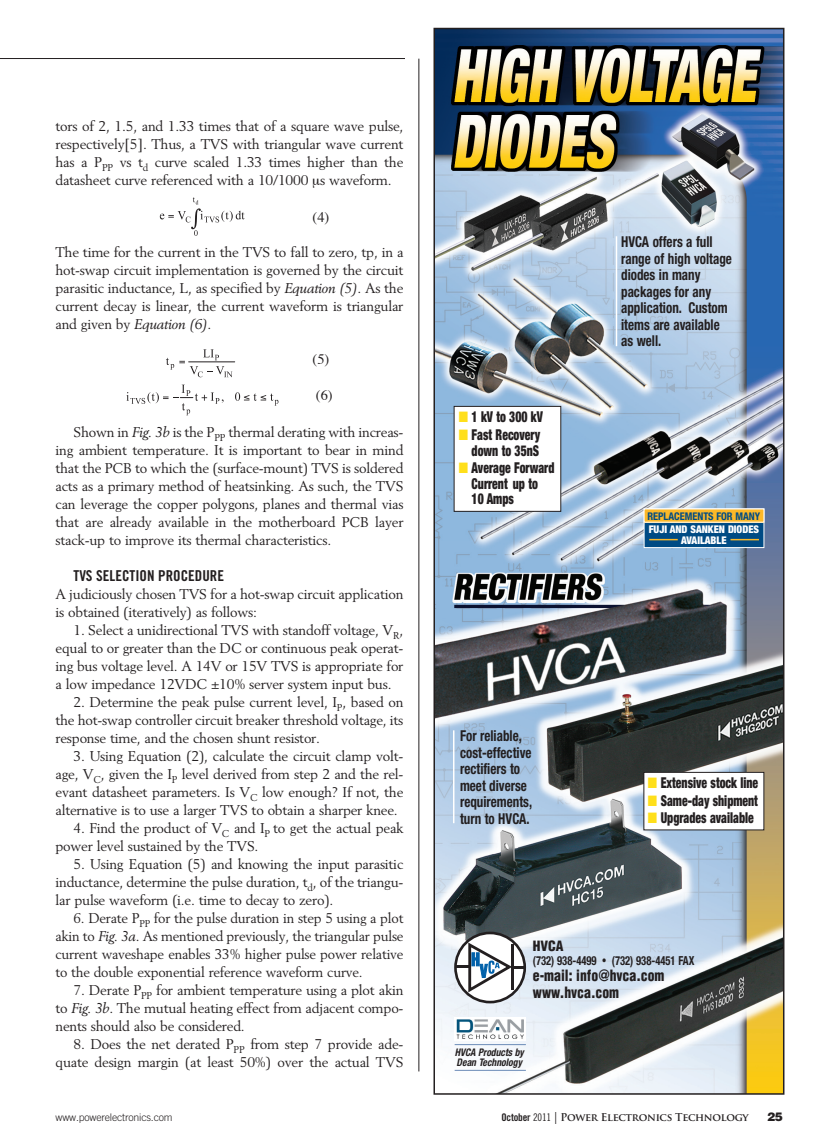
<style>
.page{position:relative;width:837px;height:1148px;background:#fff}
.page>*{position:absolute;margin:0;border:0;box-sizing:border-box;transform-origin:0 0}
.t1{font:900 condensed 15.15px/16.5px "Helvetica";color:#231f20;scale:.9 1}
.t2{font:700 condensed 15px/16.5px "Helvetica Neue";color:#231f20;scale:.87 1}
.t3{font:900 condensed 15px/15.8px "Helvetica Neue";color:#231f20;text-align:right;scale:.78 1}
.text{font:15px "Trade Gothic LT Std Bd Cn 20";color:#231f20}
.t4{font:14.4px "Times";color:#231f20}
.text-2{font:13.95px/18px "Berling LT Std";letter-spacing:-.015em;color:#231f20;text-align:justify}
.text_no_indent{font:13.95px/18px "Berling LT Std";letter-spacing:-.015em;color:#231f20;text-align:justify}
.t5{font:900 condensed 13.8px "Helvetica";color:#231f20}
.t6{font:700 condensed 12.45px "Helvetica Neue";color:#231f20;scale:.85 1}
.t7{font:900 12px "Helvetica LT Std";color:#231f20}
.t8{font:700 condensed 10.65px/13.5px "Helvetica Neue";color:#004b84}
.t9{font:900 condensed 10.65px "Helvetica Neue";color:#fff}
.t10{font:700 10.5px "Trajan Pro";letter-spacing:-.03em;color:#231f20}
.t11{font:italic 700 condensed 10.5px/10.5px "Helvetica Neue";color:#231f20;scale:.92 1}
.t12{font:300 10.5px "Trade Gothic LT Std";letter-spacing:-.015em;color:#231f20}
.s1{font-style:italic}
.s2{color:#ffdf1b}
.s3{font-weight:900;color:#fff}
.s4{font-family:"Helvetica";font-weight:400}
.s5{font-family:"Trade Gothic LT Std Bd Cn 20";font-weight:400}
.s6{font-family:"Trade Gothic LT Std Cn 18";font-weight:400}
.s7{font-family:"Helvetica LT Std";font-weight:300;font-size:12px}
</style>
<div class="page">
<hr style="left:0;top:58px;width:405px;height:1px;background:#231f20">
<hr style="left:418px;top:59px;width:1px;height:1012px;background:#231f20">
<svg style="left:160px;top:197px;width:85px;height:39px"></svg>
<hr style="left:189px;top:361px;width:46px;height:1px;background:#231f20">
<svg style="left:166px;top:349px;width:67px;height:28px"></svg>
<svg style="left:235px;top:392px;width:43px;height:13px"></svg>
<svg style="left:126px;top:384px;width:98px;height:31px"></svg>
<img style="left:433px;top:27px;width:352px;height:1068px">
<p class="text-2" style="left:56px;top:116px;width:350px">tors of 2, 1.5, and 1.33 times that of a square wave pulse, respectively[5]. Thus, a TVS with triangular wave current has a P<sub>PP</sub> vs t<sub>d</sub> curve scaled 1.33 times higher than the datasheet curve referenced with a 10/1000 s waveform.</p>
<p class="t4" style="left:313px;top:125px;width:18px">(3)</p>
<p class="t4" style="left:316px;top:153px;width:18px">(3)</p>
<p class="t4" style="left:313px;top:203px;width:18px">(4)</p>
<p class="t4" style="left:316px;top:231px;width:18px">(4)</p>
<p class="text_no_indent" style="left:56px;top:242px;width:350px">The time for the current in the TVS to fall to zero, tp, in a hot-swap circuit implementation is governed by the circuit parasitic inductance, L, as specified by <span class="s1">Equation (5)</span>. As the current decay is linear, the current waveform is triangular and given by <span class="s1">Equation (6)</span>.</p>
<p class="t4" style="left:313px;top:266px;width:18px">(4)</p>
<p class="t4" style="left:313px;top:283px;width:18px">(5)</p>
<p class="t4" style="left:313px;top:346px;width:18px">(5)</p>
<p class="t4" style="left:313px;top:354px;width:18px">(6)</p>
<p class="t4" style="left:316px;top:382px;width:18px">(6)</p>
<p class="text-2" style="left:56px;top:422px;width:350px;text-indent:18px">Shown in <span class="s1">Fig. 3b</span> is the P<sub>PP</sub> thermal derating with increas&shy;ing ambient temperature. It is important to bear in mind that the PCB to which the (surface-mount) TVS is soldered acts as a primary method of heatsinking. As such, the TVS can leverage the copper polygons, planes and thermal vias that are already available in the motherboard PCB layer stack-up to improve its thermal characteristics.</p>
<p class="text" style="left:74px;top:566px;width:152px">TVS SELECTION PROCEDURE</p>
<p class="text_no_indent" style="left:56px;top:584px;width:349px">A judiciously chosen TVS for a hot-swap circuit application is obtained (iteratively) as follows:</p>
<p class="text-2" style="left:56px;top:620px;width:350px;text-indent:18px">1. Select a unidirectional TVS with standoff voltage, V<sub>R</sub>, equal to or greater than the DC or continuous peak operat&shy;ing bus voltage level. A 14V or 15V TVS is appropriate for a low impedance 12VDC ±10% server system input bus.</p>
<p class="text-2" style="left:56px;top:692px;width:350px;text-indent:18px">2. Determine the peak pulse current level, I<sub>P</sub>, based on the hot-swap controller circuit breaker threshold voltage, its response time, and the chosen shunt resistor.</p>
<p class="text-2" style="left:56px;top:746px;width:350px;text-indent:18px">3. Using Equation (2), calculate the circuit clamp volt&shy;age, V<sub>C</sub>, given the I<sub>P</sub> level derived from step 2 and the rel&shy;evant datasheet parameters. Is V<sub>C</sub> low enough? If not, the alternative is to use a larger TVS to obtain a sharper knee.</p>
<p class="text-2" style="left:56px;top:818px;width:350px;text-indent:18px">4. Find the product of V<sub>C</sub> and I<sub>P</sub> to get the actual peak power level sustained by the TVS.</p>
<p class="text-2" style="left:56px;top:854px;width:350px;text-indent:18px">5. Using Equation (5) and knowing the input parasitic inductance, determine the pulse duration, t<sub>d</sub>, of the triangu&shy;lar pulse waveform (i.e. time to decay to zero).</p>
<p class="text-2" style="left:56px;top:908px;width:349px;text-indent:18px">6. Derate P<sub>PP</sub> for the pulse duration in step 5 using a plot akin to <span class="s1">Fig. 3a</span>. As mentioned previously, the triangular pulse current waveshape enables 33% higher pulse power relative to the double exponential reference waveform curve.</p>
<p class="text-2" style="left:56px;top:980px;width:350px;text-indent:18px">7. Derate P<sub>PP</sub> for ambient temperature using a plot akin to <span class="s1">Fig. 3b</span>. The mutual heating effect from adjacent compo&shy;nents should also be considered.</p>
<p class="text-2" style="left:56px;top:1034px;width:350px;text-align:right">8. Does the net derated P<sub>PP</sub> from step 7 provide ade&shy;quate design margin (at least 50%) over the actual TVS</p>
<p class="t4" style="left:313px;top:417px;width:18px">(6)</p>
<p class="t3" style="left:459px;top:409px;width:109px"><span class="s2">■</span> 1 kV to 300 kV</p>
<p class="t3" style="left:459px;top:426px;width:106px"><span class="s2">■</span> Fast Recovery down to 35nS</p>
<p class="t3" style="left:472px;top:459px;width:108px;text-align:left;text-indent:-13px"><span class="s2">■</span> Average Forward<br>Current up to<br>10 Amps</p>
<p class="t2" style="left:621px;top:233px;width:129px">HVCA offers a full range of high voltage diodes in many packages for any application. Custom items are available as well.</p>
<p class="t8" style="left:647px;top:509px;width:114px">REPLACEMENTS FOR MANY<br><span class="s3">FUJI AND SANKEN DIODES</span></p>
<p class="t9" style="left:681px;top:533px;width:47px">AVAILABLE</p>
<p class="t2" style="left:460px;top:727px;width:84px">For reliable, cost-effective rectifiers to meet diverse requirements, turn to HVCA.</p>
<p class="t3" style="left:648px;top:775px;width:143px"><span class="s2">■</span> Extensive stock line</p>
<p class="t3" style="left:648px;top:792px;width:143px"><span class="s2">■</span> Same-day shipment</p>
<p class="t3" style="left:648px;top:809px;width:137px"><span class="s2">■</span> Upgrades available</p>
<p class="t5" style="left:533px;top:937px;width:32px">HVCA</p>
<p class="t6" style="left:533px;top:952px;width:192px">(732) 938-4499 <span class="s4">•</span> (732) 938-4451 FAX</p>
<p class="t1" style="left:533px;top:967px;width:148px">e-mail: info@hvca.com www.hvca.com</p>
<p class="t11" style="left:455px;top:1046px;width:77px">HVCA Products by<br>Dean Technology</p>
<p class="t12" style="left:56px;top:1110px;width:119px">www.powerelectronics.com</p>
<p class="t10" style="left:501px;top:1110px;width:249px"><span class="s5">October</span> <span class="s6">2011</span> <span class="s7">|</span> Power Electronics Technology</p>
<p class="t7" style="left:767px;top:1108px;width:17px">25</p>
</div>
